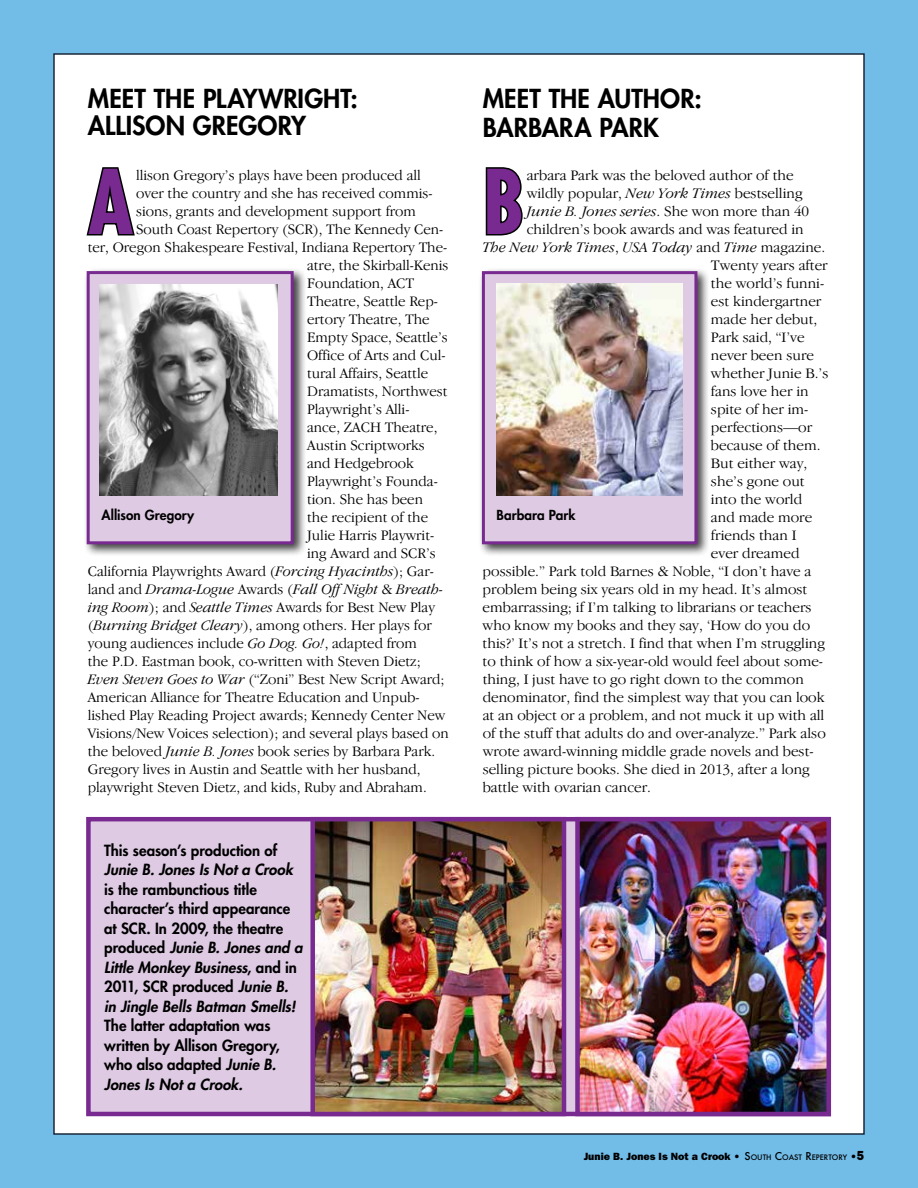
<style>
.page{position:relative;width:918px;height:1188px;background:#72bce8}
.page>*{position:absolute;margin:0;border:0;box-sizing:border-box;transform-origin:0 0}
.t1{font:700 condensed 86.55px "Futura";color:#792a90}
.t2{font:800 25.5px/27px "Futura";letter-spacing:.005em;color:#000}
.t3{font:300 15px "Garamond IT Cby BT";color:#000}
.t4{font:800 15px/19.5px "Futura";color:#000}
.t5{font:italic 300 15px "Garamond IT Cby BT";color:#000}
.t6{font:italic 800 15px "Futura";color:#000}
.t7{font:800 13.5px "Futura";letter-spacing:.005em;color:#000}
.t8{font:800 10.5px "Franklin Gothic";color:#000}
.s1{font-style:italic}
.s2{font-style:normal}
.s3{font-family:"Futura";font-weight:500}
.s4{font-family:"Futura";font-weight:500;font-size:7.35px}
.s5{font-size:13.2px}
</style>
<div class="page">
<div style="left:53px;top:53px;width:812px;height:1082px;background:#fff;border:2px solid #1a283a"></div>
<svg style="left:86px;top:167px;width:49px;height:69px"></svg>
<div style="left:83px;top:268px;width:224px;height:289px;background:#000;opacity:.75"></div>
<div style="left:88px;top:273px;width:204px;height:270px;background:#decae3"></div>
<div style="left:87px;top:271px;width:207px;height:273px;border:3px solid #792a90"></div>
<img style="left:100px;top:285px;width:177px;height:211px">
<div style="left:88px;top:819px;width:741px;height:295px;background:#decae3"></div>
<svg style="left:485px;top:167px;width:38px;height:69px"></svg>
<div style="left:478px;top:268px;width:233px;height:289px;background:#000;opacity:.75"></div>
<div style="left:483px;top:273px;width:213px;height:270px;background:#decae3"></div>
<div style="left:482px;top:271px;width:215px;height:273px;border:3px solid #792a90"></div>
<img style="left:496px;top:283px;width:186px;height:213px">
<img style="left:315px;top:822px;width:246px;height:289px">
<div style="left:310px;top:817px;width:256px;height:299px;border:4px solid #792a90"></div>
<img style="left:580px;top:822px;width:246px;height:289px">
<div style="left:575px;top:817px;width:256px;height:299px;border:4px solid #792a90"></div>
<h2 class="t2" style="left:88px;top:85px;width:272px">MEET THE PLAYWRIGHT:<br>ALLISON GREGORY</h2>
<h1 class="t1" style="left:88px;top:146px;width:47px">A</h1>
<p class="t3" style="left:136px;top:166px;width:286px">llison Gregory’s plays have been produced all</p>
<p class="t3" style="left:136px;top:184px;width:298px">over the country and she has received commis-</p>
<p class="t3" style="left:136px;top:202px;width:281px">sions, grants and development support from</p>
<p class="t3" style="left:136px;top:220px;width:309px">South Coast Repertory (SCR), The Kennedy Cen-</p>
<p class="t3" style="left:88px;top:238px;width:361px">ter, Oregon Shakespeare Festival, Indiana Repertory The-</p>
<p class="t3" style="left:307px;top:256px;width:143px">atre, the Skirball-Kenis</p>
<p class="t3" style="left:307px;top:274px;width:109px">Foundation, ACT</p>
<p class="t3" style="left:307px;top:292px;width:132px">Theatre, Seattle Rep-</p>
<p class="t3" style="left:307px;top:310px;width:124px">ertory Theatre, The</p>
<p class="t3" style="left:307px;top:328px;width:142px">Empty Space, Seattle’s</p>
<p class="t3" style="left:307px;top:346px;width:140px">Office of Arts and Cul-</p>
<p class="t3" style="left:307px;top:364px;width:123px">tural Affairs, Seattle</p>
<p class="t3" style="left:307px;top:382px;width:142px">Dramatists, Northwest</p>
<p class="t3" style="left:307px;top:400px;width:104px">Playwright’s Alli-</p>
<p class="t3" style="left:307px;top:418px;width:132px">ance, ZACH Theatre,</p>
<p class="t3" style="left:307px;top:436px;width:119px">Austin Scriptworks</p>
<p class="t3" style="left:307px;top:454px;width:108px">and Hedgebrook</p>
<p class="t3" style="left:307px;top:472px;width:132px">Playwright’s Founda-</p>
<p class="t3" style="left:307px;top:490px;width:117px">tion. She has been</p>
<p class="t3" style="left:307px;top:508px;width:123px">the recipient of the</p>
<p class="t3" style="left:307px;top:526px;width:129px">Julie Harris Playwrit-</p>
<p class="t3" style="left:307px;top:544px;width:130px">ing Award and SCR’s</p>
<p class="t3" style="left:88px;top:562px;width:348px">California Playwrights Award (<span class="s1">Forcing Hyacinths</span>); Gar-</p>
<p class="t5" style="left:88px;top:580px;width:357px"><span class="s2">land and</span> Drama-Logue <span class="s2">Awards (</span>Fall Off Night <span class="s2">&amp;</span> Breath-</p>
<p class="t3" style="left:88px;top:598px;width:349px"><span class="s1">ing Room</span>); and <span class="s1">Seattle Times</span> Awards for Best New Play</p>
<p class="t3" style="left:88px;top:616px;width:345px">(<span class="s1">Burning Bridget Cleary</span>), among others. Her plays for</p>
<p class="t3" style="left:88px;top:634px;width:331px">young audiences include <span class="s1">Go Dog. Go!</span>, adapted from</p>
<p class="t3" style="left:88px;top:652px;width:334px">the P.D. Eastman book, co-written with Steven Dietz;</p>
<p class="t3" style="left:88px;top:670px;width:358px"><span class="s1">Even Steven Goes to War</span> (“Zoni” Best New Script Award;</p>
<p class="t3" style="left:88px;top:688px;width:333px">American Alliance for Theatre Education and Unpub-</p>
<p class="t3" style="left:88px;top:706px;width:359px">lished Play Reading Project awards; Kennedy Center New</p>
<p class="t3" style="left:88px;top:724px;width:363px">Visions/New Voices selection); and several plays based on</p>
<p class="t3" style="left:88px;top:742px;width:349px">the beloved <span class="s1">Junie B. Jones</span> book series by Barbara Park.</p>
<p class="t3" style="left:88px;top:760px;width:334px">Gregory lives in Austin and Seattle with her husband,</p>
<p class="t3" style="left:88px;top:778px;width:341px">playwright Steven Dietz, and kids, Ruby and Abraham.</p>
<p class="t7" style="left:102px;top:506px;width:94px">Allison Gregory</p>
<p class="t4" style="left:104px;top:840px;width:175px">This season’s production of</p>
<p class="t6" style="left:104px;top:860px;width:190px">Junie B. Jones Is Not a Crook</p>
<p class="t4" style="left:104px;top:879px;width:200px">is the rambunctious title character’s third appearance at SCR. In 2009, the theatre produced <span class="s1">Junie B. Jones and a<br>Little Monkey Business</span>, and in<br>2011, SCR produced <span class="s1">Junie B. in Jingle Bells Batman Smells!</span></p>
<p class="t4" style="left:104px;top:1016px;width:177px">The latter adaptation was written by Allison Gregory, who also adapted <span class="s1">Junie B.<br>Jones Is Not a Crook.</span></p>
<h2 class="t2" style="left:483px;top:84px;width:221px;line-height:28.5px">MEET THE AUTHOR:<br>BARBARA PARK</h2>
<h1 class="t1" style="left:483px;top:146px;width:43px">B</h1>
<p class="t3" style="left:527px;top:166px;width:269px">arbara Park was the beloved author of the</p>
<p class="t3" style="left:527px;top:184px;width:277px">wildly popular, <span class="s1">New York Times</span> bestselling</p>
<p class="t5" style="left:527px;top:202px;width:284px">Junie B. Jones series<span class="s2">. She won more than 40</span></p>
<p class="t3" style="left:527px;top:220px;width:279px">children’s book awards and was featured in</p>
<p class="t5" style="left:483px;top:238px;width:344px">The New York Times<span class="s2">,</span> USA Today <span class="s2">and</span> Time <span class="s2">magazine.</span></p>
<p class="t3" style="left:711px;top:256px;width:118px">Twenty years after</p>
<p class="t3" style="left:711px;top:274px;width:115px">the world’s funni-</p>
<p class="t3" style="left:711px;top:292px;width:112px">est kindergartner</p>
<p class="t3" style="left:711px;top:310px;width:108px">made her debut,</p>
<p class="t3" style="left:711px;top:328px;width:95px">Park said, “I’ve</p>
<p class="t3" style="left:711px;top:346px;width:105px">never been sure</p>
<p class="t3" style="left:711px;top:364px;width:119px">whether Junie B.’s</p>
<p class="t3" style="left:711px;top:382px;width:99px">fans love her in</p>
<p class="t3" style="left:711px;top:400px;width:99px">spite of her im-</p>
<p class="t3" style="left:711px;top:418px;width:103px">perfections—or</p>
<p class="t3" style="left:711px;top:436px;width:111px">because of them.</p>
<p class="t3" style="left:711px;top:454px;width:98px">But either way,</p>
<p class="t3" style="left:711px;top:472px;width:95px">she’s gone out</p>
<p class="t3" style="left:711px;top:490px;width:93px">into the world</p>
<p class="t3" style="left:711px;top:508px;width:103px">and made more</p>
<p class="t3" style="left:711px;top:526px;width:87px">friends than I</p>
<p class="t3" style="left:711px;top:544px;width:90px">ever dreamed</p>
<p class="t3" style="left:483px;top:562px;width:330px">possible.” Park told Barnes &amp; Noble, “I don’t have a</p>
<p class="t3" style="left:483px;top:580px;width:326px">problem being six years old in my head. It’s almost</p>
<p class="t3" style="left:483px;top:598px;width:330px">embarrassing; if I’m talking to librarians or teachers</p>
<p class="t3" style="left:483px;top:616px;width:329px">who know my books and they say, ‘How do you do</p>
<p class="t3" style="left:483px;top:634px;width:344px">this?’ It’s not a stretch. I find that when I’m struggling</p>
<p class="t3" style="left:483px;top:652px;width:342px">to think of how a six-year-old would feel about some-</p>
<p class="t3" style="left:483px;top:670px;width:323px">thing, I just have to go right down to the common</p>
<p class="t3" style="left:483px;top:688px;width:343px">denominator, find the simplest way that you can look</p>
<p class="t3" style="left:483px;top:706px;width:343px">at an object or a problem, and not muck it up with all</p>
<p class="t3" style="left:483px;top:724px;width:345px">of the stuff that adults do and over-analyze.” Park also</p>
<p class="t3" style="left:483px;top:742px;width:333px">wrote award-winning middle grade novels and best-</p>
<p class="t3" style="left:483px;top:760px;width:329px">selling picture books. She died in 2013, after a long</p>
<p class="t3" style="left:483px;top:778px;width:170px">battle with ovarian cancer.</p>
<p class="t7" style="left:497px;top:506px;width:80px">Barbara Park</p>
<p class="t8" style="left:584px;top:1150px;width:282px">Junie B. Jones Is Not a Crook • <span class="s3">S</span><span class="s4">OUTH</span> <span class="s3">C</span><span class="s4">OAST</span> <span class="s3">R</span><span class="s4">EPERTORY</span> •<span class="s5">5</span></p>
</div>
